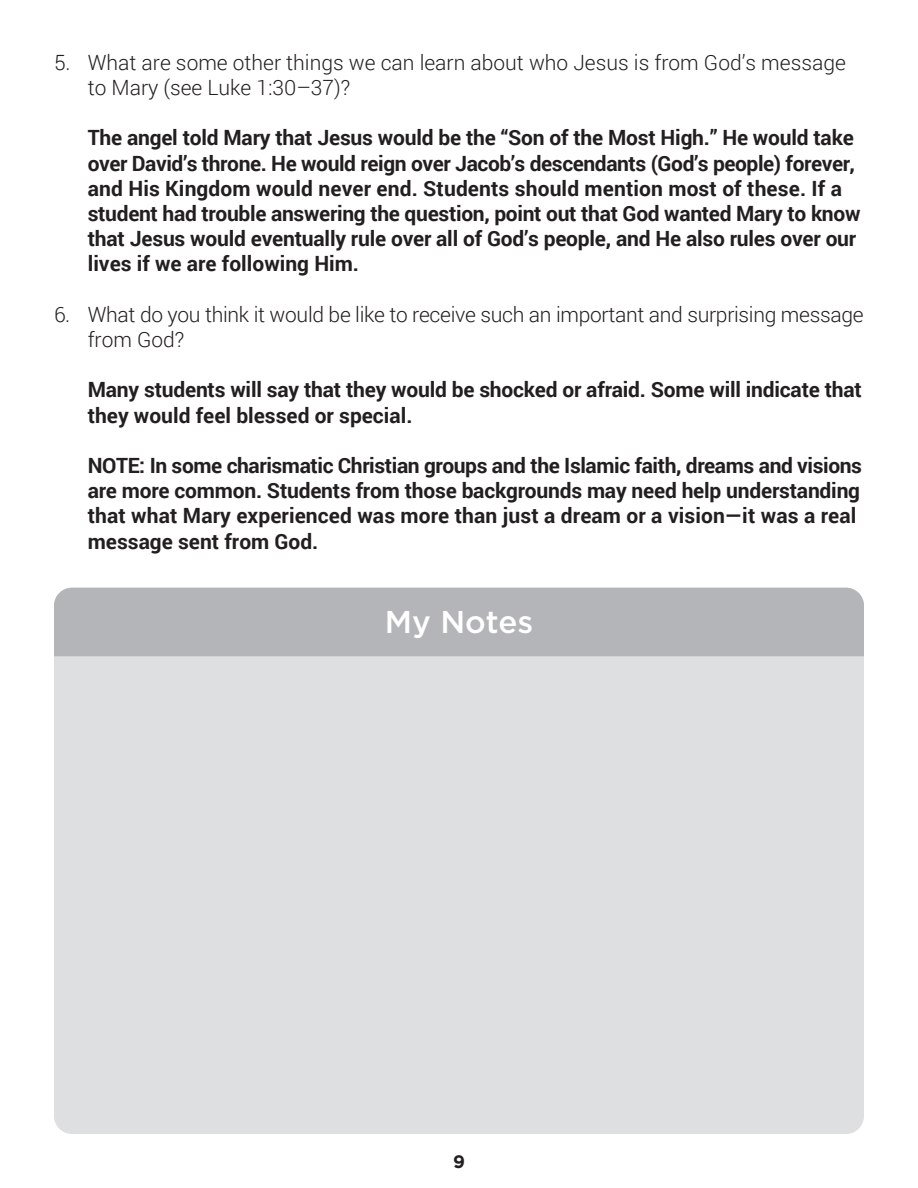
<style>
.page{position:relative;width:918px;height:1188px;background:#fff}
.page>*{position:absolute;margin:0;border:0;box-sizing:border-box;transform-origin:0 0}
.t1{font:500 31.5px "Gotham";color:#fff}
.t2{font:700 21px/25.2px "Roboto";letter-spacing:-.01em;color:#231f20}
.t3{font:300 21px/25.2px "Roboto";color:#231f20}
.t4{font:700 18px "Gotham";color:#231f20}
</style>
<div class="page">
<div style="left:54px;top:588px;width:810px;height:546px;background:#dedfe1;border-radius:18px"></div>
<div style="left:54px;top:588px;width:810px;height:68px;background:#b4b5b8"></div>
<p class="t3" style="left:88px;top:49px;width:760px;text-indent:-34px">5. What are some other things we can learn about who Jesus is from God’s message to Mary (see Luke 1:30–37)?</p>
<p class="t2" style="left:88px;top:124px;width:774px">The angel told Mary that Jesus would be the “Son of the Most High.” He would take over David’s throne. He would reign over Jacob’s descendants (God’s people) forever, and His Kingdom would never end. Students should mention most of these. If a student had trouble answering the question, point out that God wanted Mary to know that Jesus would eventually rule over all of God’s people, and He also rules over our lives if we are following Him.</p>
<p class="t3" style="left:88px;top:301px;width:777px;text-indent:-34px">6. What do you think it would be like to receive such an important and surprising message from God?</p>
<p class="t2" style="left:88px;top:376px;width:776px">Many students will say that they would be shocked or afraid. Some will indicate that they would feel blessed or special.</p>
<p class="t2" style="left:88px;top:452px;width:776px">NOTE: In some charismatic Christian groups and the Islamic faith, dreams and visions are more common. Students from those backgrounds may need help understanding that what Mary experienced was more than just a dream or a vision—it was a real message sent from God.</p>
<p class="t1" style="left:385px;top:601px;width:150px">My Notes</p>
<p class="t4" style="left:453px;top:1149px;width:13px">9</p>
</div>
